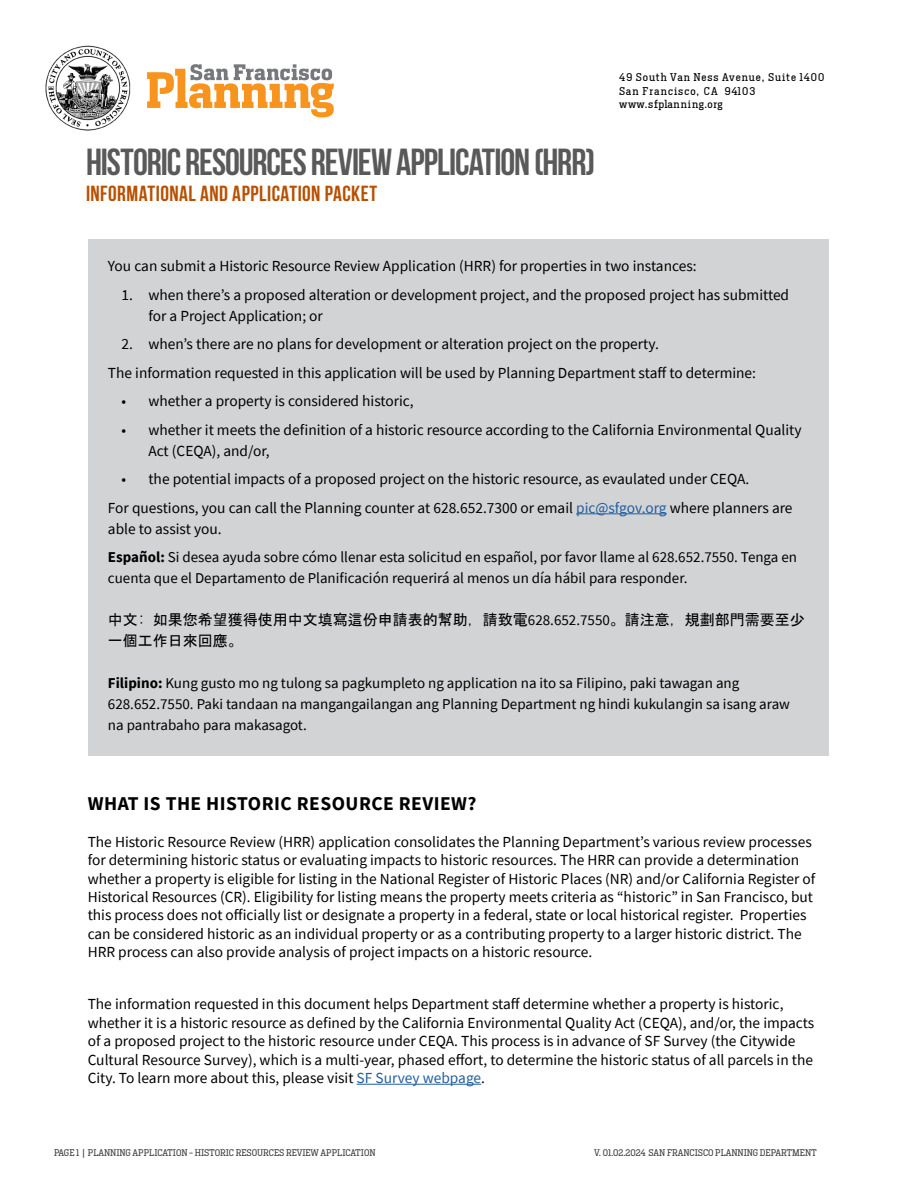
<style>
.page{position:relative;width:918px;height:1188px;background:#fff}
.page>*{position:absolute;margin:0;border:0;box-sizing:border-box;transform-origin:0 0}
.t1{font:700 37.5px "Bebas Neue";letter-spacing:-.025em;color:#595959}
.t2{font:700 21.75px "Bebas Neue";letter-spacing:.02em;color:#b85000}
.t3{font:700 19.5px "Source Sans Pro";letter-spacing:.025em;color:#000}
.t4{font:15.3px/18.5px "Source Sans Pro";color:#000}
.t5{font:15px/21px "Source Sans Pro";color:#000}
.t6{font:15px/21px "MS Gothic";color:#000}
.t7{font:10.5px/13.5px "Heron Serif";letter-spacing:.09em;color:#000}
.t8{font:9px "Heron Serif";letter-spacing:-.005em;color:#414042}
.s1{color:#215e9e}
.s2{font-weight:700}
.s3{font-family:"Source Sans Pro"}
</style>
<div class="page">
<svg style="left:147px;top:64px;width:187px;height:53px"></svg>
<img style="left:45px;top:45px;width:86px;height:85px">
<div style="left:88px;top:239px;width:740px;height:517px;background:#d1d3d4"></div>
<hr style="left:576px;top:513px;width:91px;height:1px;background:#215e9e">
<hr style="left:357px;top:1084px;width:124px;height:1px;background:#215e9e">
<h1 class="t1" style="left:86px;top:141px;width:511px">HISTORIC RESOURCES REVIEW APPLICATION (HRR)</h1>
<h2 class="t2" style="left:86px;top:181px;width:293px">INFORMATIONAL AND APPLICATION PACKET</h2>
<p class="t7" style="left:619px;top:71px;width:207px">49 South Van Ness Avenue, Suite 1400<br>San Francisco, CA 94103 www.sfplanning.org</p>
<p class="t4" style="left:108px;top:257px;width:590px">You can submit a Historic Resource Review Application (HRR) for properties in two instances:</p>
<p class="t4" style="left:148px;top:284px;width:642px;line-height:21px;text-indent:-27px">1. when there’s a proposed alteration or development project, and the proposed project has submitted for a Project Application; or</p>
<p class="t4" style="left:108px;top:330px;width:650px;line-height:28.5px;text-indent:13px">2. when’s there are no plans for development or alteration project on the property.<br>The information requested in this application will be used by Planning Department staff to determine:</p>
<p class="t4" style="left:121px;top:392px;width:294px">• whether a property is considered historic,</p>
<p class="t4" style="left:148px;top:419px;width:655px;line-height:21px;text-indent:-27px">• whether it meets the definition of a historic resource according to the California Environmental Quality<br>Act (CEQA), and/or,</p>
<p class="t4" style="left:108px;top:465px;width:686px;line-height:28.5px;text-indent:13px">• the potential impacts of a proposed project on the historic resource, as evaulated under CEQA.<br>For questions, you can call the Planning counter at 628.652.7300 or email <span class="s1">pic@sfgov.org</span> where planners are</p>
<p class="t4" style="left:108px;top:519px;width:115px">able to assist you.</p>
<p class="t5" style="left:108px;top:547px;width:691px"><span class="s2">Español:</span> Si desea ayuda sobre cómo llenar esta solicitud en español, por favor llame al 628.652.7550. Tenga en cuenta que el Departamento de Planificación requerirá al menos un día hábil para responder.</p>
<p class="t6" style="left:108px;top:609px;width:699px">中文: 如果您希望獲得使用中文填寫這份申請表的幫助，請致電<span class="s3">628.652.7550</span>。請注意，規劃部門需要至少一個工作日來回應。</p>
<p class="t5" style="left:108px;top:673px;width:684px"><span class="s2">Filipino:</span> Kung gusto mo ng tulong sa pagkumpleto ng application na ito sa Filipino, paki tawagan ang<br>628.652.7550. Paki tandaan na mangangailangan ang Planning Department ng hindi kukulangin sa isang araw na pantrabaho para makasagot.</p>
<p class="t3" style="left:88px;top:791px;width:390px">WHAT IS THE HISTORIC RESOURCE REVIEW?</p>
<p class="t4" style="left:88px;top:832px;width:729px">The Historic Resource Review (HRR) application consolidates the Planning Department’s various review processes for determining historic status or evaluating impacts to historic resources. The HRR can provide a determination whether a property is eligible for listing in the National Register of Historic Places (NR) and/or California Register of Historical Resources (CR). Eligibility for listing means the property meets criteria as “historic” in San Francisco, but this process does not officially list or designate a property in a federal, state or local historical register. Properties can be considered historic as an individual property or as a contributing property to a larger historic district. The HRR process can also provide analysis of project impacts on a historic resource.</p>
<p class="t4" style="left:88px;top:995px;width:728px">The information requested in this document helps Department staff determine whether a property is historic, whether it is a historic resource as defined by the California Environmental Quality Act (CEQA), and/or, the impacts of a proposed project to the historic resource under CEQA. This process is in advance of SF Survey (the Citywide Cultural Resource Survey), which is a multi-year, phased effort, to determine the historic status of all parcels in the City. To learn more about this, please visit <span class="s1">SF Survey webpage</span>.</p>
<p class="t8" style="left:54px;top:1147px;width:323px">PAGE 1 | PLANNING APPLICATION - HISTORIC RESOURCES REVIEW APPLICATION</p>
<p class="t8" style="left:594px;top:1147px;width:224px">V. 01.02.2024 SAN FRANCISCO PLANNING DEPARTMENT</p>
</div>
